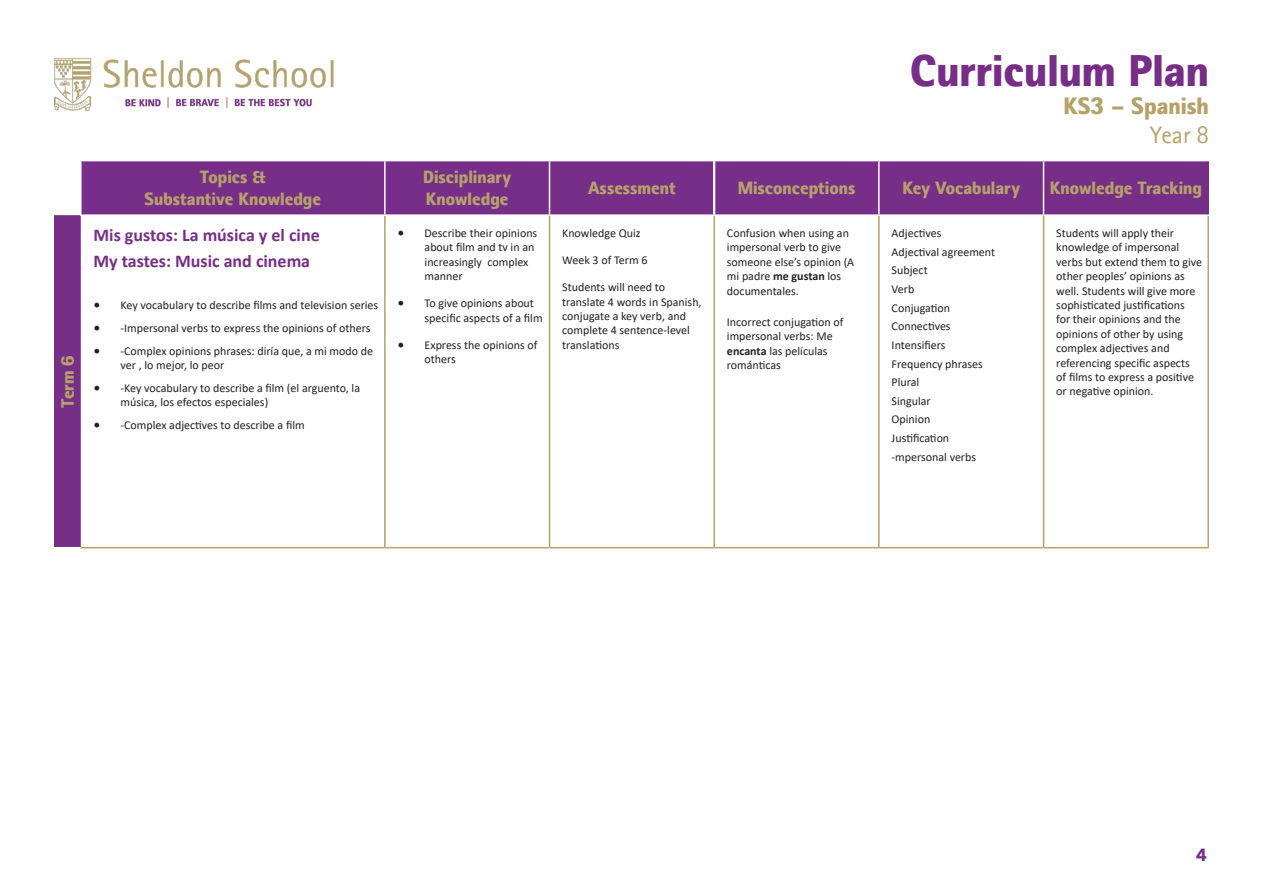
<style>
.page{position:relative;width:1263px;height:893px;background:#fff}
.page>*{position:absolute;margin:0;border:0;box-sizing:border-box;transform-origin:0 0}
.t1{font:900 45px "Rotis II Sans Pro";color:#772e89}
.t2{font:900 24px "Rotis II Sans Pro";color:#b5a269}
.t3{font:24px "Rotis II Sans Pro";color:#b5a269}
.t4{font:900 18px/21.6px "Rotis II Sans Pro";color:#b5a269}
.t5{font:700 18px "Calibri";color:#772e89}
.t6{font:900 18px "Rotis II Sans Pro";color:#772e89}
.t7{font:12px/14.4px "Calibri";color:#231f20}
.s1{font-family:"Minion Pro";font-size:18px}
.s2{font-weight:700}
</style>
<div class="page">
<img style="left:54px;top:58px;width:280px;height:53px">
<svg style="left:54px;top:161px;width:1153px;height:386px"></svg>
<hr style="left:80px;top:161px;width:2px;height:53px;background:#fff">
<hr style="left:384px;top:161px;width:2px;height:53px;background:#fff">
<hr style="left:549px;top:161px;width:1px;height:53px;background:#fff">
<hr style="left:878px;top:161px;width:2px;height:53px;background:#fff">
<hr style="left:1043px;top:161px;width:1px;height:53px;background:#fff">
<hr style="left:80px;top:214px;width:305px;height:2px;background:#fff">
<hr style="left:385px;top:214px;width:164px;height:2px;background:#fff">
<hr style="left:549px;top:214px;width:165px;height:2px;background:#fff">
<hr style="left:1043px;top:214px;width:166px;height:2px;background:#fff">
<hr style="left:81px;top:547px;width:304px;height:1px;background:#b5a269">
<hr style="left:385px;top:547px;width:164px;height:1px;background:#b5a269">
<hr style="left:549px;top:547px;width:165px;height:1px;background:#b5a269">
<hr style="left:1043px;top:547px;width:166px;height:1px;background:#b5a269">
<hr style="left:713px;top:161px;width:1px;height:53px;background:#fff">
<hr style="left:714px;top:161px;width:1px;height:53px;background:#fff">
<hr style="left:1207px;top:161px;width:2px;height:53px;background:#772e89">
<hr style="left:1207px;top:216px;width:2px;height:331px;background:#b5a269">
<hr style="left:384px;top:216px;width:2px;height:331px;background:#b5a269">
<hr style="left:549px;top:216px;width:1px;height:331px;background:#b5a269">
<hr style="left:879px;top:547px;width:164px;height:1px;background:#b5a269">
<hr style="left:713px;top:216px;width:2px;height:331px;background:#b5a269">
<hr style="left:878px;top:216px;width:2px;height:331px;background:#b5a269">
<hr style="left:714px;top:547px;width:165px;height:1px;background:#b5a269">
<hr style="left:1043px;top:216px;width:1px;height:331px;background:#b5a269">
<hr style="left:714px;top:214px;width:165px;height:2px;background:#fff">
<hr style="left:879px;top:214px;width:164px;height:2px;background:#fff">
<p class="t4" style="left:57px;top:408px;width:54px;rotate:-90deg">Term 6</p>
<p class="t4" style="left:200px;top:167px;width:67px">Topics &amp;</p>
<p class="t4" style="left:145px;top:188px;width:178px">Substantive Knowledge</p>
<p class="t5" style="left:94px;top:223px;width:228px">Mis gustos: La música y el cine</p>
<p class="t5" style="left:94px;top:249px;width:218px">My tastes: Music and cinema</p>
<p class="t7" style="left:94px;top:297px;width:286px"><span class="s1">•</span> Key vocabulary to describe films and television series</p>
<p class="t7" style="left:94px;top:320px;width:279px"><span class="s1">•</span> -Impersonal verbs to express the opinions of others</p>
<p class="t7" style="left:121px;top:343px;width:254px;text-indent:-27px"><span class="s1">•</span> -Complex opinions phrases: diría que, a mi modo de ver , lo mejor, lo peor</p>
<p class="t7" style="left:121px;top:380px;width:241px;text-indent:-27px"><span class="s1">•</span> -Key vocabulary to describe a film (el arguento, la música, los efectos especiales)</p>
<p class="t7" style="left:94px;top:418px;width:213px"><span class="s1">•</span> -Complex adjectives to describe a film</p>
<h1 class="t1" style="left:910px;top:44px;width:300px">Curriculum Plan</h1>
<h2 class="t2" style="left:1063px;top:92px;width:147px">KS3 – Spanish</h2>
<h2 class="t3" style="left:1150px;top:122px;width:61px">Year 8</h2>
<p class="t4" style="left:423px;top:167px;width:90px">Disciplinary<br>Knowledge</p>
<p class="t4" style="left:588px;top:178px;width:89px">Assessment</p>
<p class="t4" style="left:738px;top:178px;width:119px">Misconceptions</p>
<p class="t4" style="left:902px;top:178px;width:119px">Key Vocabulary</p>
<p class="t4" style="left:1050px;top:178px;width:154px">Knowledge Tracking</p>
<p class="t7" style="left:425px;top:225px;width:114px;text-indent:-27px"><span class="s1">•</span> Describe their opinions about film and tv in an increasingly complex manner</p>
<p class="t7" style="left:425px;top:296px;width:119px;text-indent:-27px"><span class="s1">•</span> To give opinions about specific aspects of a film</p>
<p class="t7" style="left:425px;top:337px;width:114px;text-indent:-27px"><span class="s1">•</span> Express the opinions of others</p>
<p class="t7" style="left:562px;top:225px;width:80px">Knowledge Quiz</p>
<p class="t7" style="left:562px;top:253px;width:87px">Week 3 of Term 6</p>
<p class="t7" style="left:562px;top:280px;width:141px">Students will need to translate 4 words in Spanish, conjugate a key verb, and complete 4 sentence-level translations</p>
<p class="t7" style="left:727px;top:225px;width:129px">Confusion when using an impersonal verb to give someone else’s opinion (A mi padre <span class="s2">me gustan</span> los documentales.</p>
<p class="t7" style="left:727px;top:314px;width:118px">Incorrect conjugation of impersonal verbs: Me <span class="s2">encanta</span> las películas románticas</p>
<p class="t7" style="left:892px;top:225px;width:51px">Adjectives</p>
<p class="t7" style="left:892px;top:244px;width:105px">Adjectival agreement</p>
<p class="t7" style="left:892px;top:263px;width:38px">Subject</p>
<p class="t7" style="left:892px;top:281px;width:24px">Verb</p>
<p class="t7" style="left:892px;top:300px;width:60px">Conjugation</p>
<p class="t7" style="left:892px;top:319px;width:61px">Connectives</p>
<p class="t7" style="left:892px;top:337px;width:55px">Intensifiers</p>
<p class="t7" style="left:892px;top:356px;width:93px">Frequency phrases</p>
<p class="t7" style="left:892px;top:375px;width:29px">Plural</p>
<p class="t7" style="left:892px;top:393px;width:41px">Singular</p>
<p class="t7" style="left:892px;top:412px;width:40px">Opinion</p>
<p class="t7" style="left:892px;top:431px;width:59px">Justification</p>
<p class="t7" style="left:892px;top:449px;width:86px">-mpersonal verbs</p>
<p class="t7" style="left:1056px;top:225px;width:147px">Students will apply their knowledge of impersonal verbs but extend them to give other peoples’ opinions as well. Students will give more sophisticated justifications<br>for their opinions and the opinions of other by using complex adjectives and referencing specific aspects of films to express a positive or negative opinion.</p>
<h3 class="t6" style="left:1196px;top:844px;width:12px">4</h3>
</div>
